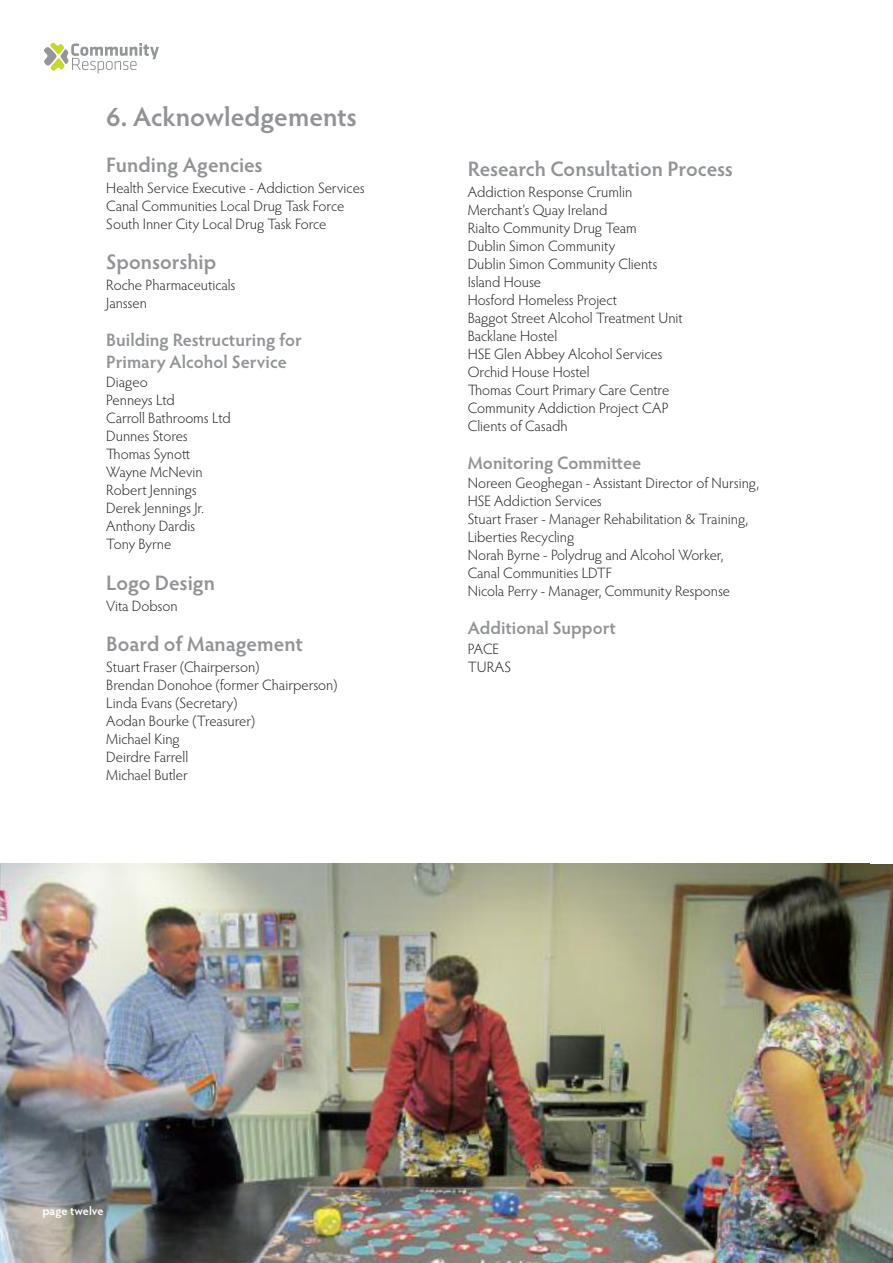
<style>
.page{position:relative;width:893px;height:1263px;background:#fff}
.page>*{position:absolute;margin:0;border:0;box-sizing:border-box;transform-origin:0 0}
.t1{font:600 27px "Hypatia Sans Pro";color:#919396}
.t2{font:600 21px "Hypatia Sans Pro";letter-spacing:-.005em;color:#919396}
.t3{font:600 18px/21.6px "Hypatia Sans Pro";color:#919396}
.t4{font:300 15px/18px "Hypatia Sans Pro";color:#272627}
.t5{font:600 12px "Hypatia Sans Pro";color:#fff}
</style>
<div class="page">
<img style="left:0;top:864px;width:893px;height:399px">
<svg style="left:44px;top:43px;width:115px;height:31px"></svg>
<h1 class="t1" style="left:106px;top:106px;width:252px">6. Acknowledgements</h1>
<h2 class="t2" style="left:106px;top:157px;width:158px">Funding Agencies</h2>
<p class="t4" style="left:106px;top:180px;width:260px">Health Service Executive - Addiction Services<br>Canal Communities Local Drug Task Force<br>South Inner City Local Drug Task Force</p>
<h2 class="t2" style="left:106px;top:254px;width:111px">Sponsorship</h2>
<p class="t4" style="left:106px;top:278px;width:131px">Roche Pharmaceuticals<br>Janssen</p>
<p class="t3" style="left:106px;top:331px;width:197px">Building Restructuring for<br>Primary Alcohol Service</p>
<p class="t4" style="left:106px;top:375px;width:126px">Diageo<br>Penneys Ltd<br>Carroll Bathrooms Ltd<br>Dunnes Stores<br>Thomas Synott<br>Wayne McNevin<br>Robert Jennings<br>Derek Jennings Jr.<br>Anthony Dardis<br>Tony Byrne</p>
<h2 class="t2" style="left:106px;top:574px;width:110px">Logo Design</h2>
<p class="t4" style="left:106px;top:598px;width:73px">Vita Dobson</p>
<h2 class="t2" style="left:106px;top:635px;width:198px">Board of Management</h2>
<p class="t4" style="left:106px;top:659px;width:233px">Stuart Fraser (Chairperson)<br>Brendan Donohoe (former Chairperson)<br>Linda Evans (Secretary)<br>Aodan Bourke (Treasurer)<br>Michael King<br>Deirdre Farrell<br>Michael Butler</p>
<h2 class="t2" style="left:468px;top:160px;width:267px">Research Consultation Process</h2>
<p class="t4" style="left:468px;top:184px;width:216px">Addiction Response Crumlin<br>Merchant’s Quay Ireland<br>Rialto Community Drug Team<br>Dublin Simon Community<br>Dublin Simon Community Clients<br>Island House<br>Hosford Homeless Project<br>Baggot Street Alcohol Treatment Unit<br>Backlane Hostel<br>HSE Glen Abbey Alcohol Services<br>Orchid House Hostel<br>Thomas Court Primary Care Centre<br>Community Addiction Project CAP<br>Clients of Casadh</p>
<p class="t3" style="left:468px;top:454px;width:175px">Monitoring Committee</p>
<p class="t4" style="left:468px;top:476px;width:293px">Noreen Geoghegan - Assistant Director of Nursing, HSE Addiction Services<br>Stuart Fraser - Manager Rehabilitation &amp; Training, Liberties Recycling<br>Norah Byrne - Polydrug and Alcohol Worker, Canal Communities LDTF<br>Nicola Perry - Manager, Community Response</p>
<p class="t3" style="left:468px;top:619px;width:150px">Additional Support</p>
<p class="t4" style="left:468px;top:641px;width:45px">PACE<br>TURAS</p>
<p class="t5" style="left:43px;top:1206px;width:63px">page twelve</p>
</div>
